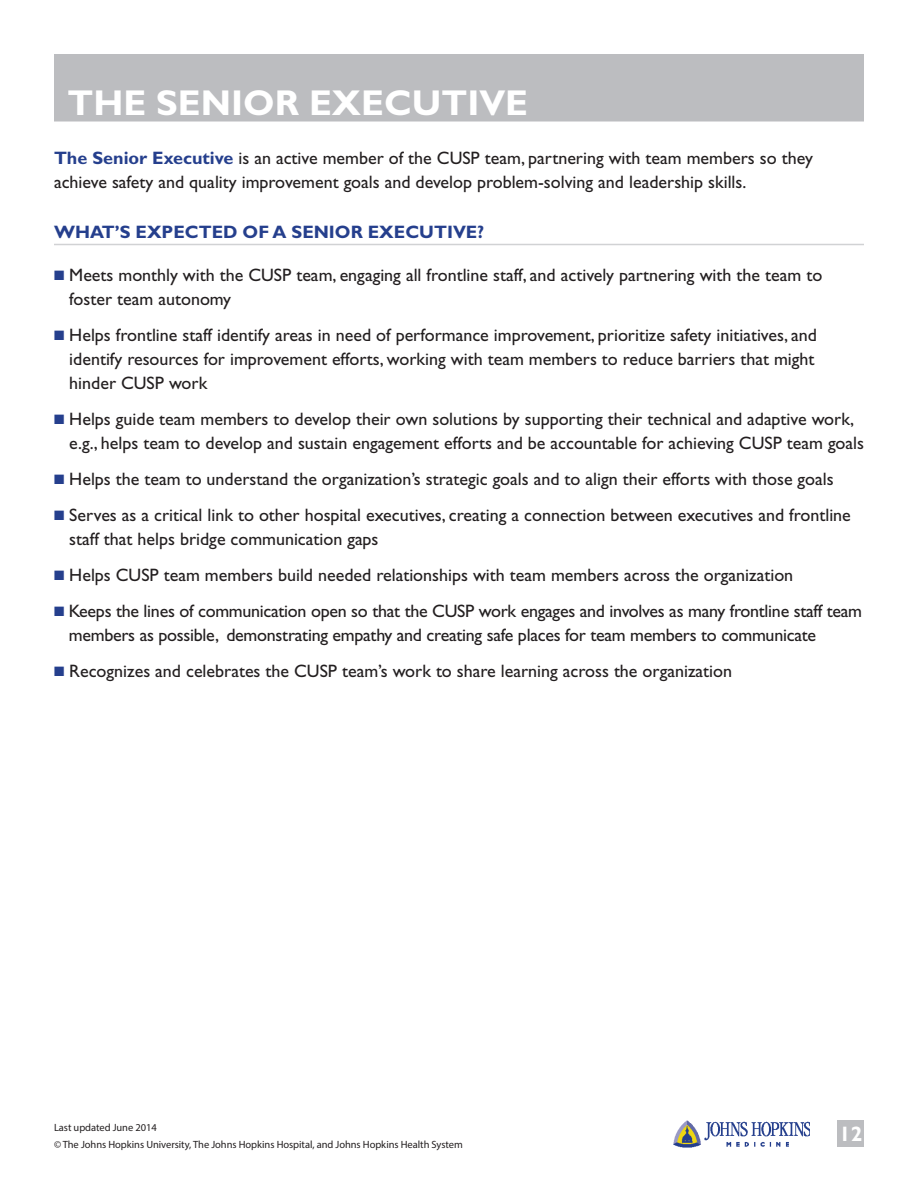
<style>
.page{position:relative;width:918px;height:1188px;background:#fff}
.page>*{position:absolute;margin:0;border:0;box-sizing:border-box;transform-origin:0 0}
.Page_Section_Heading{font:700 36px "Gill Sans Std";color:#fff}
.t1{font:700 21px "Gill Sans Std";color:#fff}
.t2{font:18px/24px "Gill Sans Std";color:#231f20}
.SUB_with_Rule_Below{font:700 18px "Gill Sans Std";color:#253f8d}
.t3{font:10.5px/16.5px "Myriad Pro";letter-spacing:-.005em;color:#231f20}
.s1{font-weight:700;color:#253f8d}
.s2{color:#253f8d}
</style>
<div class="page">
<div style="left:837px;top:1120px;width:27px;height:28px;background:#bcbdc0"></div>
<img style="left:674px;top:1120px;width:136px;height:28px">
<div style="left:54px;top:54px;width:810px;height:68px;background:#bcbdc0"></div>
<hr style="left:54px;top:244px;width:810px;height:1px;background:#d1d2d4">
<p class="Page_Section_Heading" style="left:68px;top:81px;width:462px">THE SENIOR EXECUTIVE</p>
<p class="t2" style="left:54px;top:146px;width:760px"><span class="s1">The Senior Executive</span> is an active member of the CUSP team, partnering with team members so they achieve safety and quality improvement goals and develop problem-solving and leadership skills.</p>
<p class="SUB_with_Rule_Below" style="left:54px;top:221px;width:432px">WHAT’S EXPECTED OF A SENIOR EXECUTIVE?</p>
<p class="t2" style="left:69px;top:263px;width:755px;text-indent:-15px"><span class="s2">■</span> Meets monthly with the CUSP team, engaging all frontline staff, and actively partnering with the team to foster team autonomy</p>
<p class="t2" style="left:69px;top:323px;width:749px;text-indent:-15px"><span class="s2">■</span> Helps frontline staff identify areas in need of performance improvement, prioritize safety initiatives, and identify resources for improvement efforts, working with team members to reduce barriers that might hinder CUSP work</p>
<p class="t2" style="left:69px;top:407px;width:796px;text-indent:-15px"><span class="s2">■</span> Helps guide team members to develop their own solutions by supporting their technical and adaptive work, e.g., helps team to develop and sustain engagement efforts and be accountable for achieving CUSP team goals</p>
<p class="t2" style="left:54px;top:467px;width:781px"><span class="s2">■</span> Helps the team to understand the organization’s strategic goals and to align their efforts with those goals</p>
<p class="t2" style="left:69px;top:503px;width:783px;text-indent:-15px"><span class="s2">■</span> Serves as a critical link to other hospital executives, creating a connection between executives and frontline staff that helps bridge communication gaps</p>
<p class="t2" style="left:54px;top:563px;width:741px"><span class="s2">■</span> Helps CUSP team members build needed relationships with team members across the organization</p>
<p class="t2" style="left:69px;top:599px;width:795px;text-indent:-15px"><span class="s2">■</span> Keeps the lines of communication open so that the CUSP work engages and involves as many frontline staff team members as possible, demonstrating empathy and creating safe places for team members to communicate</p>
<p class="t2" style="left:54px;top:659px;width:680px"><span class="s2">■</span> Recognizes and celebrates the CUSP team’s work to share learning across the organization</p>
<p class="t3" style="left:54px;top:1119px;width:410px">Last updated June 2014<br>© The Johns Hopkins University, The Johns Hopkins Hospital, and Johns Hopkins Health System</p>
<p class="t1" style="left:839px;top:1122px;width:25px">12</p>
</div>
